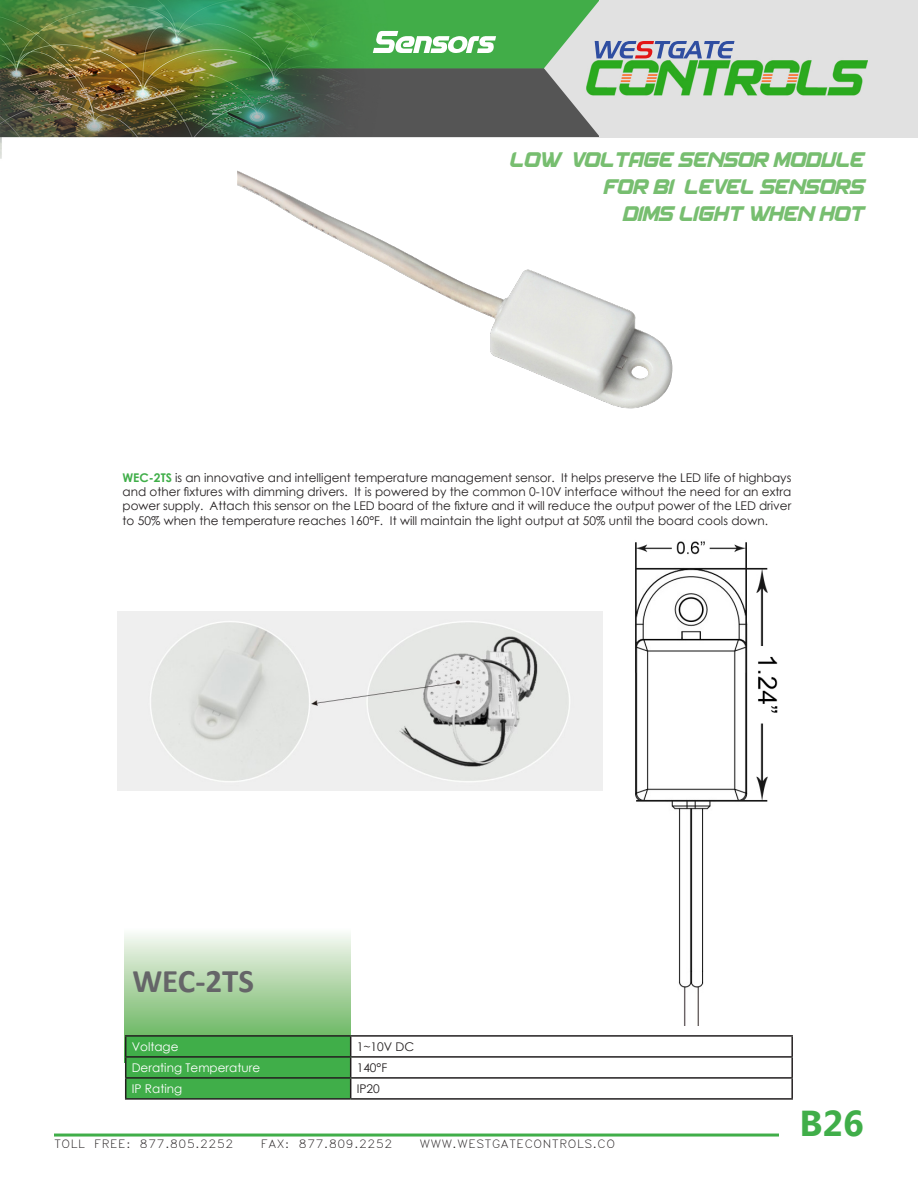
<style>
.page{position:relative;width:918px;height:1188px;background:#fff}
.page>*{position:absolute;margin:0;border:0;box-sizing:border-box;transform-origin:0 0}
.t1{font:700 36px "Myanmar Text";color:#40ae49}
.t2{font:700 33px "Calibri";color:#656568}
.t3{font:22.5px "Spantaran";color:#77be70}
.t4{font:12px/14.4px "Century Gothic";color:#231f20;text-align:justify}
.t5{font:12px "Century Gothic";color:#fff}
.t6{font:11.25px "Roman D";color:#231f20;scale:1.06 1}
.s1{font-weight:700;color:#40ae49}
</style>
<div class="page">
<img style="left:0;top:0;width:918px;height:1134px">
<img style="left:544px;top:0;width:374px;height:137px">
<hr style="left:54px;top:1134px;width:725px;height:3px;background:#40ae49">
<svg style="left:125px;top:927px;width:225px;height:108px;background:#b6d9af"></svg>
<hr style="left:125px;top:1035px;width:226px;height:2px;background:#231f20">
<hr style="left:351px;top:1035px;width:442px;height:2px;background:#231f20">
<hr style="left:351px;top:1056px;width:442px;height:2px;background:#231f20">
<hr style="left:351px;top:1077px;width:442px;height:2px;background:#231f20">
<svg style="left:125px;top:1036px;width:226px;height:62px;background:#3da446"></svg>
<svg style="left:791px;top:1037px;width:2px;height:61px"></svg>
<hr style="left:125px;top:1098px;width:226px;height:2px;background:#231f20">
<hr style="left:351px;top:1098px;width:442px;height:2px;background:#231f20">
<img style="left:238px;top:167px;width:438px;height:246px">
<img style="left:630px;top:539px;width:161px;height:486px">
<img style="left:118px;top:612px;width:484px;height:178px">
<p class="t3" style="left:509px;top:151px;width:356px">LOW-VOLTAGE SENSOR MODULE</p>
<p class="t3" style="left:603px;top:178px;width:262px">FOR BI-LEVEL SENSORS</p>
<p class="t3" style="left:622px;top:205px;width:243px">DIMS LIGHT WHEN HOT</p>
<p class="t4" style="left:123px;top:470px;width:670px"><span class="s1">WEC-2TS</span> is an innovative and intelligent temperature management sensor. It helps preserve the LED life of highbays and other fixtures with dimming drivers. It is powered by the common 0-10V interface without the need for an extra power supply. Attach this sensor on the LED board of the fixture and it will reduce the output power of the LED driver to 50% when the temperature reaches 160°F. It will maintain the light output at 50% until the board cools down.</p>
<p class="t2" style="left:132px;top:958px;width:123px">WEC-2TS</p>
<p class="t5" style="left:132px;top:1038px;width:48px">Voltage</p>
<p class="t4" style="left:357px;top:1039px;width:59px">1~10V DC</p>
<p class="t5" style="left:132px;top:1059px;width:130px">Derating Temperature</p>
<p class="t4" style="left:357px;top:1060px;width:32px">140°F</p>
<p class="t5" style="left:132px;top:1080px;width:52px">IP Rating</p>
<p class="t4" style="left:357px;top:1081px;width:25px">IP20</p>
<p class="t6" style="left:54px;top:1136px;width:171px">TOLL FREE: 877.805.2252</p>
<p class="t6" style="left:260px;top:1136px;width:126px">FAX: 877.809.2252</p>
<p class="t6" style="left:419px;top:1136px;width:187px">WWW.WESTGATECONTROLS.CO</p>
<p class="t1" style="left:800px;top:1103px;width:66px">B26</p>
</div>
